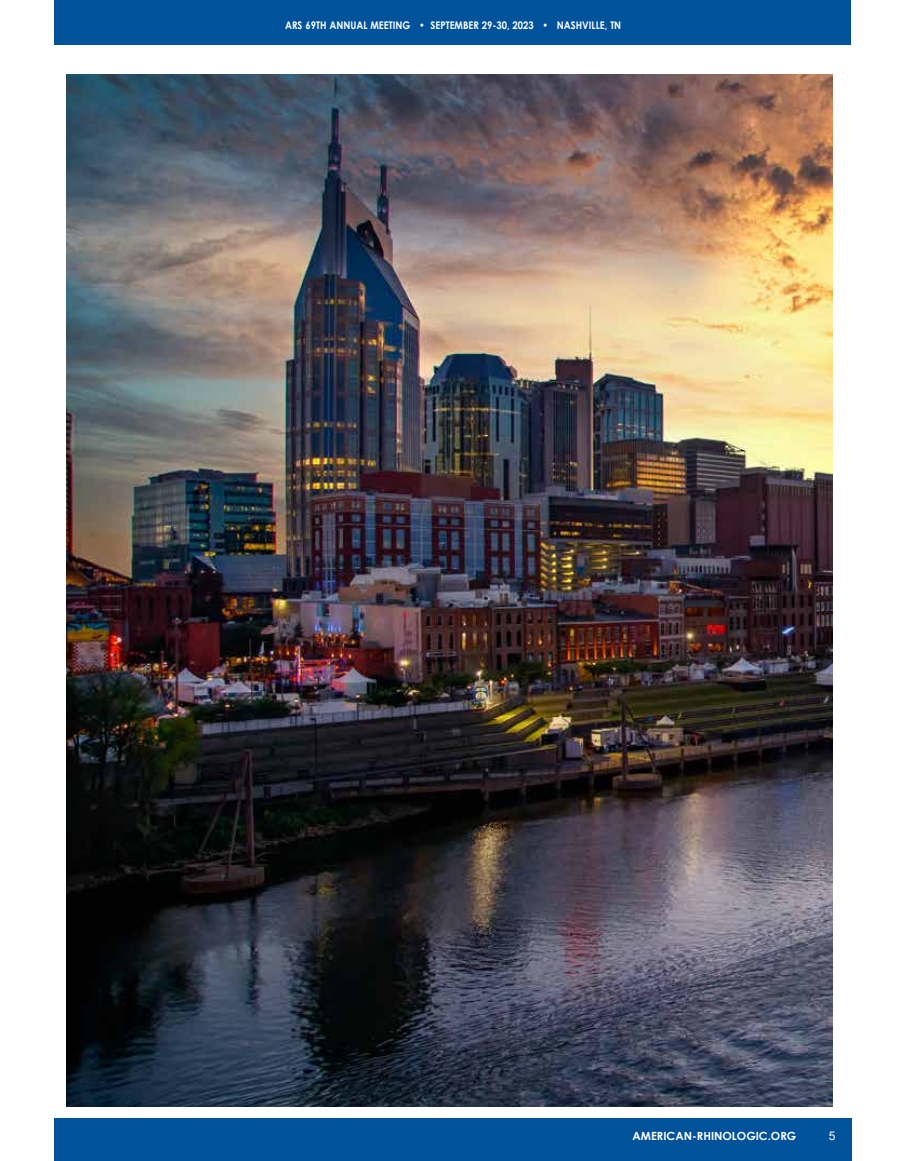
<style>
.page{position:relative;width:905px;height:1161px;background:#fff}
.page>*{position:absolute;margin:0;border:0;box-sizing:border-box;transform-origin:0 0}
.t1{font:12px "Arial";color:#fff}
.t2{font:700 11.25px "Century Gothic";color:#fff}
.t3{font:700 10.5px "Century Gothic";color:#fff;scale:.9 1}
</style>
<div class="page">
<div style="left:54px;top:1118px;width:798px;height:43px;background:#00529b"></div>
<div style="left:54px;top:0;width:796px;height:45px;background:#00529b"></div>
<img style="left:66px;top:74px;width:766px;height:1033px">
<p class="t3" style="left:285px;top:17px;width:375px">ARS 69TH ANNUAL MEETING • SEPTEMBER 29-30, 2023 • NASHVILLE, TN</p>
<p class="t2" style="left:632px;top:1127px;width:165px">AMERICAN-RHINOLOGIC.ORG</p>
<p class="t1" style="left:828px;top:1127px;width:8px">5</p>
</div>
